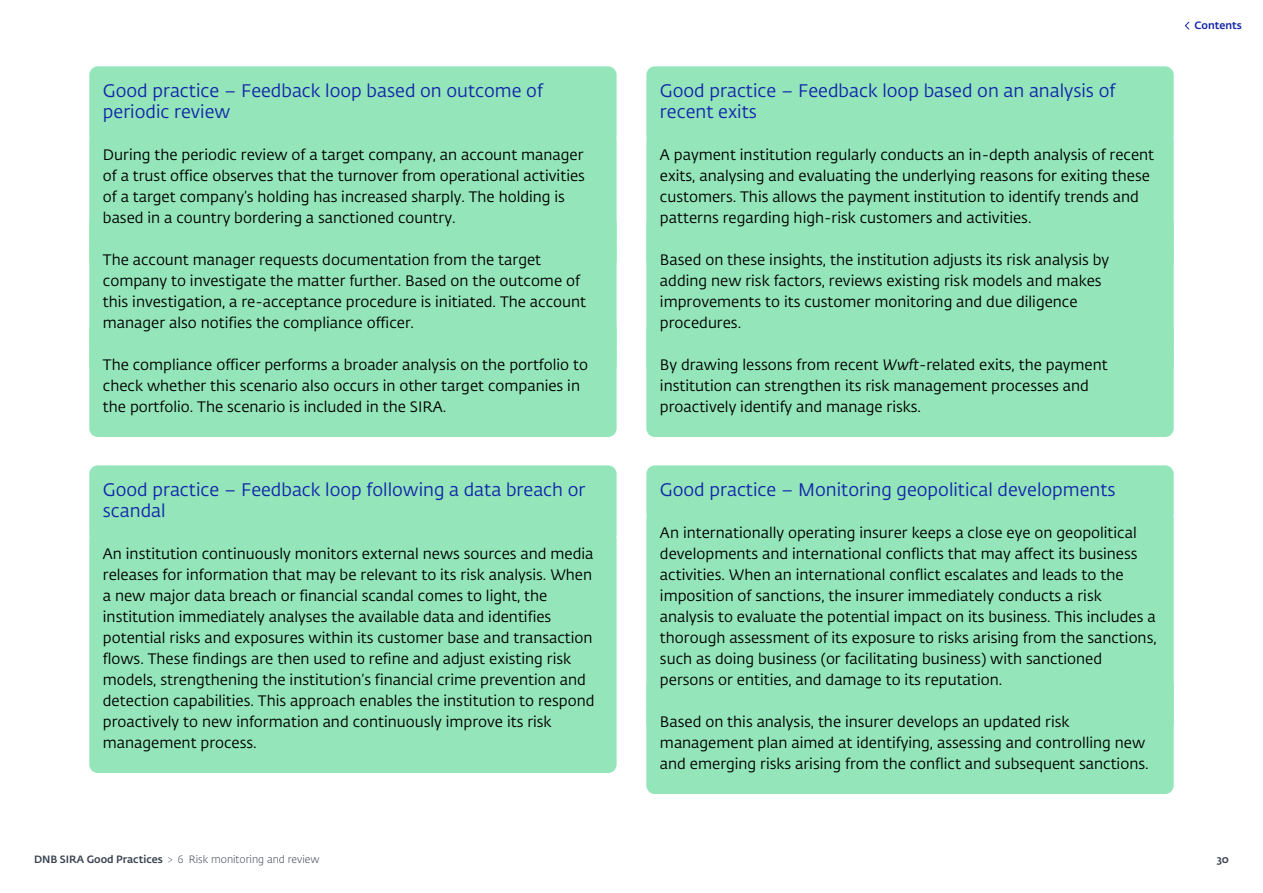
<style>
.page{position:relative;width:1263px;height:893px;background:#fff}
.page>*{position:absolute;margin:0;border:0;box-sizing:border-box;transform-origin:0 0}
.H4_Kader_kop{font:18px/21px "DNB Fedra";color:#1226aa}
.Kader_broodtekst{font:15px/21px "DNB Fedra";color:#000}
.t1{font:300 10.5px "DNB Fedra";color:#3a4250}
.t2{font:500 10.5px "DNB Fedra";color:#3a4250}
.t3{font:500 10.5px "DNB Fedra";color:#1226aa}
.s1{font-style:italic}
</style>
<div class="page">
<svg style="left:1185px;top:21px;width:5px;height:9px"></svg>
<div style="left:89px;top:66px;width:528px;height:78px;background:#94e6ba;border-radius:9px"></div>
<div style="left:89px;top:132px;width:528px;height:116px;background:#94e6ba;border-radius:9px"></div>
<div style="left:89px;top:237px;width:528px;height:116px;background:#94e6ba;border-radius:9px"></div>
<div style="left:89px;top:342px;width:528px;height:95px;background:#94e6ba;border-radius:9px"></div>
<div style="left:89px;top:465px;width:528px;height:78px;background:#94e6ba;border-radius:9px"></div>
<div style="left:89px;top:531px;width:528px;height:242px;background:#94e6ba;border-radius:9px"></div>
<div style="left:646px;top:66px;width:528px;height:78px;background:#94e6ba;border-radius:9px"></div>
<div style="left:646px;top:132px;width:528px;height:116px;background:#94e6ba;border-radius:9px"></div>
<div style="left:646px;top:237px;width:528px;height:116px;background:#94e6ba;border-radius:9px"></div>
<div style="left:646px;top:342px;width:528px;height:95px;background:#94e6ba;border-radius:9px"></div>
<div style="left:646px;top:465px;width:528px;height:57px;background:#94e6ba;border-radius:9px"></div>
<div style="left:646px;top:510px;width:528px;height:200px;background:#94e6ba;border-radius:9px"></div>
<div style="left:646px;top:699px;width:528px;height:95px;background:#94e6ba;border-radius:9px"></div>
<h4 class="H4_Kader_kop" style="left:103px;top:81px;width:441px">Good practice – Feedback loop based on outcome of periodic review</h4>
<p class="Kader_broodtekst" style="left:103px;top:145px;width:484px">During the periodic review of a target company, an account manager of a trust office observes that the turnover from operational activities of a target company’s holding has increased sharply. The holding is based in a country bordering a sanctioned country.</p>
<p class="Kader_broodtekst" style="left:103px;top:250px;width:485px">The account manager requests documentation from the target company to investigate the matter further. Based on the outcome of this investigation, a re-acceptance procedure is initiated. The account manager also notifies the compliance officer.</p>
<p class="Kader_broodtekst" style="left:103px;top:355px;width:487px">The compliance officer performs a broader analysis on the portfolio to check whether this scenario also occurs in other target companies in the portfolio. The scenario is included in the SIRA.</p>
<h4 class="H4_Kader_kop" style="left:103px;top:480px;width:484px">Good practice – Feedback loop following a data breach or scandal</h4>
<p class="Kader_broodtekst" style="left:103px;top:544px;width:493px">An institution continuously monitors external news sources and media releases for information that may be relevant to its risk analysis. When a new major data breach or financial scandal comes to light, the institution immediately analyses the available data and identifies potential risks and exposures within its customer base and transaction flows. These findings are then used to refine and adjust existing risk models, strengthening the institution’s financial crime prevention and detection capabilities. This approach enables the institution to respond proactively to new information and continuously improve its risk management process.</p>
<h4 class="H4_Kader_kop" style="left:660px;top:81px;width:457px">Good practice – Feedback loop based on an analysis of recent exits</h4>
<p class="Kader_broodtekst" style="left:660px;top:145px;width:496px">A payment institution regularly conducts an in-depth analysis of recent exits, analysing and evaluating the underlying reasons for exiting these customers. This allows the payment institution to identify trends and patterns regarding high-risk customers and activities.</p>
<p class="Kader_broodtekst" style="left:660px;top:250px;width:451px">Based on these insights, the institution adjusts its risk analysis by adding new risk factors, reviews existing risk models and makes improvements to its customer monitoring and due diligence procedures.</p>
<p class="Kader_broodtekst" style="left:660px;top:355px;width:449px">By drawing lessons from recent <span class="s1">Wwft</span>-related exits, the payment institution can strengthen its risk management processes and proactively identify and manage risks.</p>
<h4 class="H4_Kader_kop" style="left:660px;top:480px;width:457px">Good practice – Monitoring geopolitical developments</h4>
<p class="Kader_broodtekst" style="left:660px;top:523px;width:498px">An internationally operating insurer keeps a close eye on geopolitical developments and international conflicts that may affect its business activities. When an international conflict escalates and leads to the imposition of sanctions, the insurer immediately conducts a risk analysis to evaluate the potential impact on its business. This includes a thorough assessment of its exposure to risks arising from the sanctions, such as doing business (or facilitating business) with sanctioned persons or entities, and damage to its reputation.</p>
<p class="Kader_broodtekst" style="left:660px;top:712px;width:490px">Based on this analysis, the insurer develops an updated risk management plan aimed at identifying, assessing and controlling new and emerging risks arising from the conflict and subsequent sanctions.</p>
<p class="t3" style="left:1194px;top:19px;width:49px">Contents</p>
<p class="t2" style="left:34px;top:853px;width:130px">DNB SIRA Good Practices</p>
<p class="t1" style="left:178px;top:853px;width:143px">6 Risk monitoring and review</p>
<p class="t2" style="left:1217px;top:853px;width:14px">30</p>
</div>
